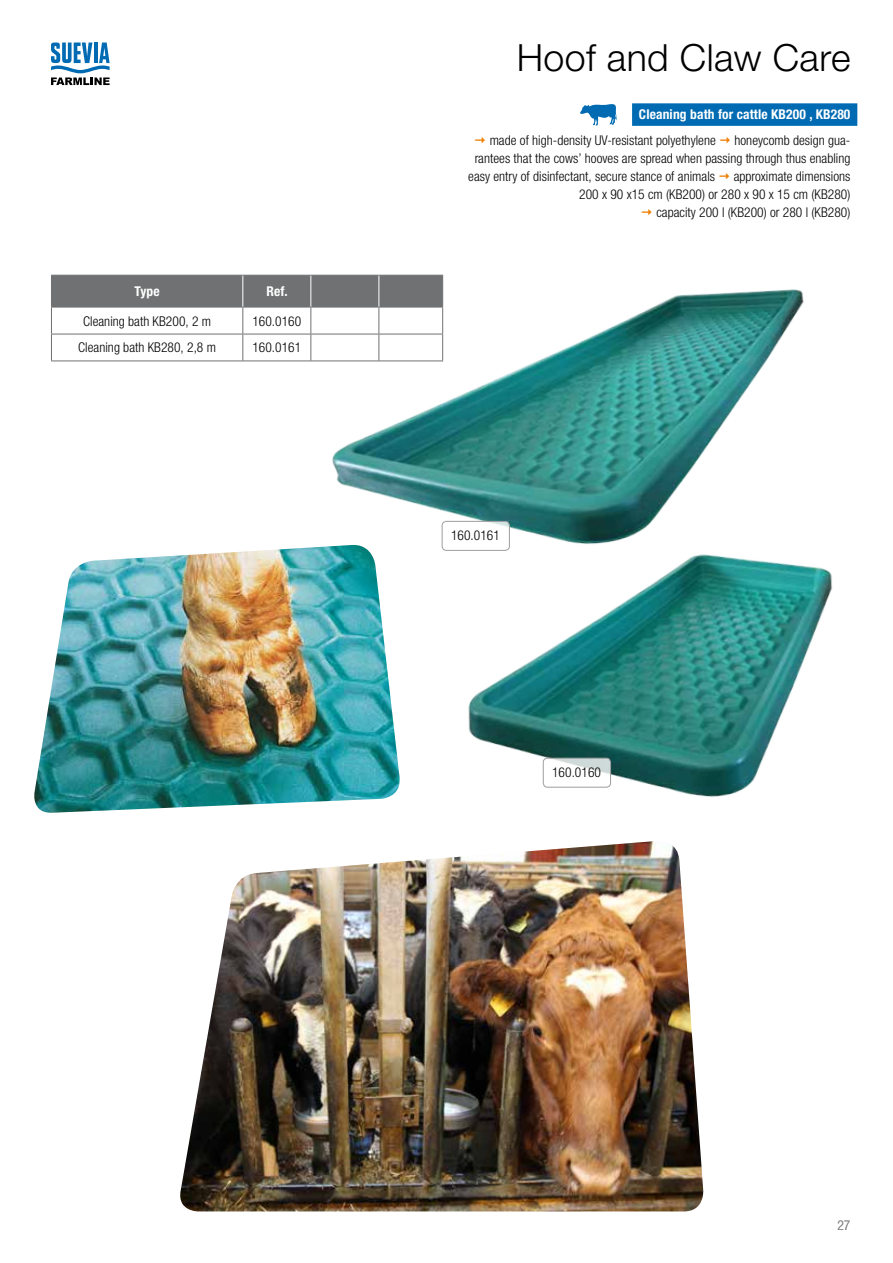
<style>
.page{position:relative;width:893px;height:1263px;background:#fff}
.page>*{position:absolute;margin:0;border:0;box-sizing:border-box;transform-origin:0 0}
.t1{font:300 37.5px "Helvetica Neue";letter-spacing:.01em;color:#000}
.t2{font:300 condensed 13.5px/18px "Helvetica Neue LTW1 G";letter-spacing:.005em;color:#000;text-align:right}
.t3{font:700 condensed 13.5px "Helvetica Neue LTW1 G";letter-spacing:.01em;color:#fff}
.t4{font:300 condensed 13.5px "Helvetica Neue LTW1 G";color:#87888a}
</style>
<div class="page">
<svg style="left:51px;top:43px;width:59px;height:42px"></svg>
<div style="left:632px;top:103px;width:225px;height:23px;background:#006bb3"></div>
<svg style="left:580px;top:104px;width:37px;height:22px"></svg>
<img style="left:468px;top:575px;width:364px;height:222px">
<img style="left:297px;top:274px;width:535px;height:301px">
<div style="left:442px;top:521px;width:67px;height:29px;background:#fff;border-radius:4px"></div>
<div style="left:442px;top:521px;width:68px;height:30px;border:1px solid #9c9e9f;border-radius:4px"></div>
<svg style="left:543px;top:758px;width:67px;height:29px"></svg>
<div style="left:543px;top:758px;width:68px;height:29px;border:1px solid #9c9e9f;border-radius:4px"></div>
<img style="left:34px;top:545px;width:368px;height:268px">
<img style="left:180px;top:841px;width:524px;height:370px">
<hr style="left:51px;top:361px;width:192px;height:1px;background:#707172">
<hr style="left:243px;top:361px;width:68px;height:1px;background:#707172">
<hr style="left:311px;top:361px;width:68px;height:1px;background:#707172">
<svg style="left:51px;top:275px;width:392px;height:86px"></svg>
<hr style="left:379px;top:361px;width:64px;height:1px;background:#707172">
<p class="t3" style="left:135px;top:283px;width:26px">Type</p>
<p class="t3" style="left:267px;top:283px;width:23px">Ref.</p>
<p class="t2" style="left:83px;top:312px;width:129px">Cleaning bath KB200, 2 m</p>
<p class="t2" style="left:252px;top:312px;width:50px">160.0160</p>
<p class="t2" style="left:78px;top:339px;width:139px">Cleaning bath KB280, 2,8 m</p>
<p class="t2" style="left:252px;top:339px;width:50px">160.0161</p>
<h1 class="t1" style="left:517px;top:35px;width:335px">Hoof and Claw Care</h1>
<p class="t3" style="left:639px;top:107px;width:213px">Cleaning bath for cattle KB200 , KB280</p>
<p class="t2" style="left:490px;top:131px;width:228px">made of high-density UV-resistant polyethylene</p>
<p class="t2" style="left:734px;top:131px;width:117px">honeycomb design gua-</p>
<p class="t2" style="left:475px;top:149px;width:377px">rantees that the cows’ hooves are spread when passing through thus enabling</p>
<p class="t2" style="left:468px;top:167px;width:248px">easy entry of disinfectant, secure stance of animals</p>
<p class="t2" style="left:579px;top:167px;width:273px">approximate dimensions<br>200 x 90 x15 cm (KB200) or 280 x 90 x 15 cm (KB280) capacity 200 l (KB200) or 280 l (KB280)</p>
<p class="t2" style="left:451px;top:526px;width:50px">160.0161</p>
<p class="t2" style="left:552px;top:763px;width:50px">160.0160</p>
<p class="t4" style="left:837px;top:1217px;width:15px">27</p>
</div>
